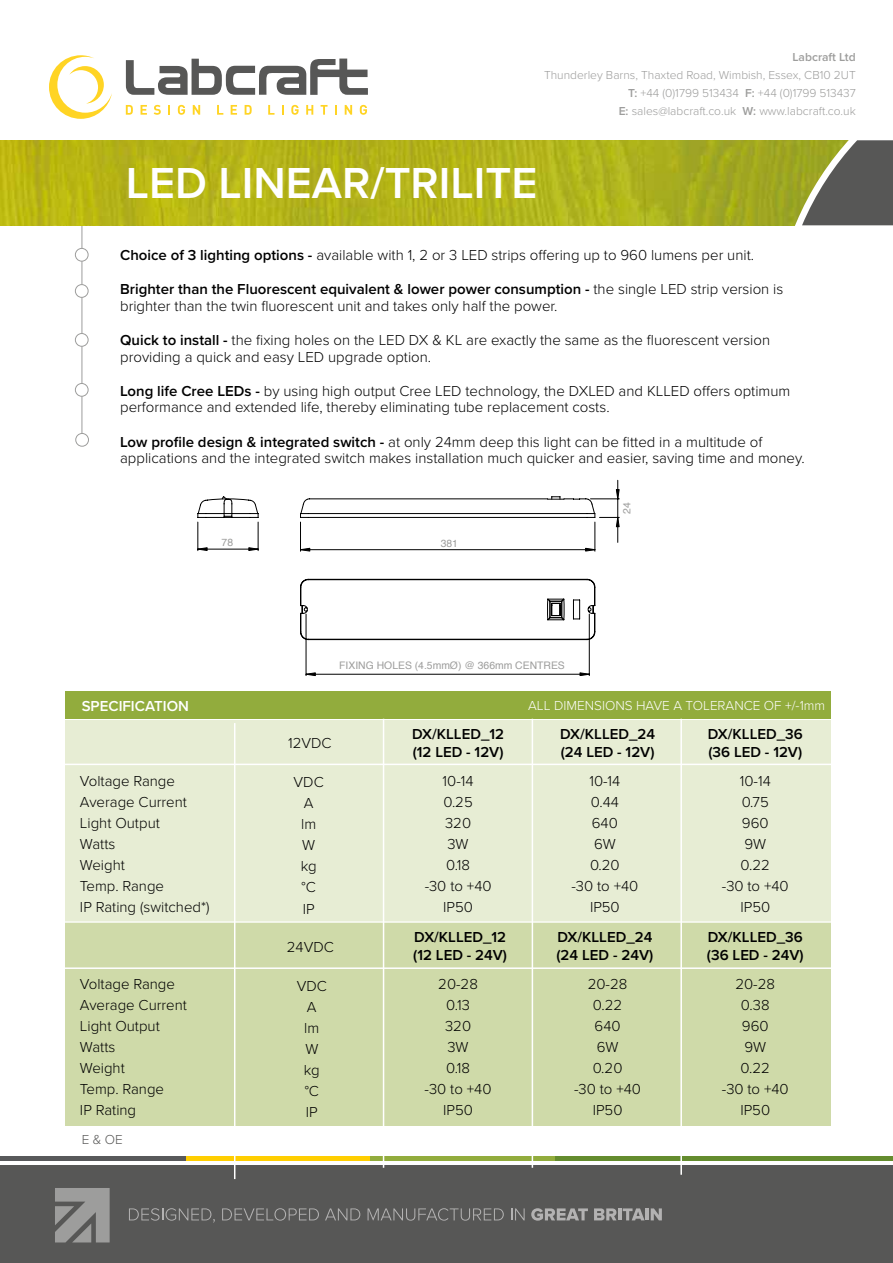
<style>
.page{position:relative;width:893px;height:1263px;background:#fff}
.page>*{position:absolute;margin:0;border:0;box-sizing:border-box;transform-origin:0 0}
.t1{font:600 45px "Proxima Nova";color:#fff}
.t2{font:300 15px/21px "Proxima Nova";color:#000;text-align:center}
.t3{font:600 15px/18px "Proxima Nova";color:#000}
.t4{font:600 15px "Proxima Nova";color:#fff}
.t5{font:300 13.5px "Proxima Nova";color:#fff}
.t6{font:300 13.5px "Proxima Nova";color:#575756}
.t7{font:300 12px/18px "Proxima Nova";color:#9d9d9c;text-align:right}
.t8{font:600 12px "Proxima Nova";color:#9d9d9c}
.t9{font:10.35px "Helvetica";color:#9d9d9c}
.s1{font-weight:600}
</style>
<div class="page">
<div style="left:65px;top:720px;width:765px;height:223px;background:#e7edd4"></div>
<hr style="left:52px;top:764px;width:786px;height:1px;background:#fff">
<div style="left:65px;top:692px;width:765px;height:27px;background:#92ac3d"></div>
<hr style="left:82px;top:167px;width:1px;height:273px;background:#9d9d9c">
<div style="left:75px;top:248px;width:13px;height:13px;background:#fff;border-radius:50%"></div>
<div style="left:75px;top:248px;width:13px;height:14px;border:1px solid #9d9d9c;border-radius:50%"></div>
<div style="left:75px;top:285px;width:13px;height:12px;background:#fff;border-radius:50%"></div>
<div style="left:75px;top:284px;width:13px;height:14px;border:1px solid #9d9d9c;border-radius:50%"></div>
<div style="left:75px;top:333px;width:13px;height:13px;background:#fff;border-radius:50%"></div>
<div style="left:75px;top:333px;width:13px;height:14px;border:1px solid #9d9d9c;border-radius:50%"></div>
<div style="left:75px;top:383px;width:13px;height:13px;background:#fff;border-radius:50%"></div>
<div style="left:75px;top:383px;width:13px;height:14px;border:1px solid #9d9d9c;border-radius:50%"></div>
<div style="left:76px;top:433px;width:12px;height:13px;background:#fff;border-radius:50%"></div>
<div style="left:75px;top:433px;width:14px;height:14px;border:1px solid #9d9d9c;border-radius:50%"></div>
<hr style="left:555px;top:1157px;width:338px;height:4px;background:#648c2e">
<hr style="left:0;top:1157px;width:186px;height:4px;background:#58595b">
<hr style="left:186px;top:1157px;width:184px;height:4px;background:#ffce00">
<hr style="left:370px;top:1157px;width:185px;height:4px;background:#92ac3d">
<div style="left:0;top:1165px;width:893px;height:98px;background:#575756"></div>
<svg style="left:129px;top:1208px;width:86px;height:14px"></svg>
<svg style="left:222px;top:1208px;width:97px;height:13px"></svg>
<svg style="left:325px;top:1208px;width:35px;height:12px"></svg>
<svg style="left:368px;top:1208px;width:136px;height:13px"></svg>
<svg style="left:511px;top:1208px;width:14px;height:12px"></svg>
<svg style="left:531px;top:1208px;width:57px;height:13px"></svg>
<svg style="left:594px;top:1208px;width:51px;height:12px"></svg>
<hr style="left:645px;top:1208px;width:4px;height:12px;background:#b3b2b2">
<svg style="left:651px;top:1208px;width:11px;height:12px"></svg>
<svg style="left:55px;top:1188px;width:55px;height:54px"></svg>
<img style="left:0;top:140px;width:792px;height:85px">
<svg style="left:49px;top:55px;width:63px;height:64px"></svg>
<svg style="left:126px;top:105px;width:7px;height:10px"></svg>
<svg style="left:141px;top:105px;width:6px;height:10px"></svg>
<svg style="left:154px;top:105px;width:7px;height:10px"></svg>
<svg style="left:168px;top:105px;width:2px;height:10px"></svg>
<svg style="left:178px;top:105px;width:7px;height:10px"></svg>
<svg style="left:193px;top:105px;width:7px;height:10px"></svg>
<svg style="left:217px;top:105px;width:6px;height:10px"></svg>
<svg style="left:231px;top:105px;width:6px;height:10px"></svg>
<svg style="left:245px;top:105px;width:7px;height:10px"></svg>
<svg style="left:268px;top:105px;width:6px;height:10px"></svg>
<svg style="left:282px;top:105px;width:2px;height:10px"></svg>
<svg style="left:291px;top:105px;width:8px;height:10px"></svg>
<svg style="left:306px;top:105px;width:7px;height:10px"></svg>
<svg style="left:321px;top:105px;width:7px;height:10px"></svg>
<svg style="left:335px;top:105px;width:2px;height:10px"></svg>
<svg style="left:345px;top:105px;width:7px;height:10px"></svg>
<svg style="left:360px;top:105px;width:7px;height:10px"></svg>
<svg style="left:126px;top:59px;width:242px;height:36px"></svg>
<svg style="left:792px;top:140px;width:101px;height:86px;background:#767956"></svg>
<div style="left:65px;top:921px;width:765px;height:205px;background:#cfdaa9"></div>
<hr style="left:52px;top:967px;width:786px;height:2px;background:#fff">
<hr style="left:52px;top:921px;width:786px;height:2px;background:#fff">
<svg style="left:197px;top:480px;width:423px;height:72px"></svg>
<hr style="left:234px;top:723px;width:1px;height:456px;background:#fff">
<hr style="left:383px;top:719px;width:1px;height:449px;background:#fff">
<hr style="left:532px;top:719px;width:1px;height:449px;background:#fff">
<hr style="left:680px;top:719px;width:2px;height:456px;background:#fff">
<svg style="left:300px;top:578px;width:296px;height:98px"></svg>
<p class="t8" style="left:792px;top:50px;width:65px">Labcraft Ltd</p>
<p class="t7" style="left:544px;top:66px;width:313px">Thunderley Barns, Thaxted Road, Wimbish, Essex, CB10 2UT<br><span class="s1">T:</span> +44 (0)1799 513434 <span class="s1">F:</span> +44 (0)1799 513437<br><span class="s1">E:</span> sales@labcraft.co.uk <span class="s1">W:</span> www.labcraft.co.uk</p>
<h1 class="t1" style="left:126px;top:156px;width:413px">LED LINEAR/TRILITE</h1>
<p class="t2" style="left:120px;top:245px;width:635px"><span class="s1">Choice of 3 lighting options -</span> available with 1, 2 or 3 LED strips offering up to 960 lumens per unit.</p>
<p class="t2" style="left:120px;top:281px;width:665px;line-height:16.5px;text-align:left"><span class="s1">Brighter than the Fluorescent equivalent &amp; lower power consumption -</span> the single LED strip version is brighter than the twin fluorescent unit and takes only half the power.</p>
<p class="t2" style="left:120px;top:332px;width:651px;line-height:16.5px;text-align:left"><span class="s1">Quick to install -</span> the fixing holes on the LED DX &amp; KL are exactly the same as the fluorescent version providing a quick and easy LED upgrade option.</p>
<p class="t2" style="left:120px;top:383px;width:672px;line-height:16.5px;text-align:left"><span class="s1">Long life Cree LEDs -</span> by using high output Cree LED technology, the DXLED and KLLED offers optimum performance and extended life, thereby eliminating tube replacement costs.</p>
<p class="t2" style="left:120px;top:434px;width:686px;line-height:16.5px;text-align:left"><span class="s1">Low profile design &amp; integrated switch -</span> at only 24mm deep this light can be fitted in a multitude of applications and the integrated switch makes installation much quicker and easier, saving time and money.</p>
<p class="t9" style="left:222px;top:534px;width:13px">78</p>
<p class="t9" style="left:441px;top:535px;width:19px">381</p>
<p class="t9" style="left:339px;top:657px;width:227px">FIXING HOLES (4.5mmØ) @ 366mm CENTRES</p>
<p class="t9" style="left:619px;top:514px;width:25px;rotate:-90deg">2424</p>
<p class="t4" style="left:82px;top:697px;width:109px">SPECIFICATION</p>
<p class="t5" style="left:528px;top:697px;width:298px">ALL DIMENSIONS HAVE A TOLERANCE OF +/-1mm</p>
<p class="t2" style="left:288px;top:732px;width:45px">12VDC</p>
<p class="t3" style="left:560px;top:725px;width:97px">DX/KLLED_24 (24 LED - 12V)</p>
<p class="t3" style="left:708px;top:725px;width:97px">DX/KLLED_36 (36 LED - 12V)</p>
<p class="t3" style="left:412px;top:725px;width:94px">DX/KLLED_12 (12 LED - 12V)</p>
<p class="t2" style="left:80px;top:771px;width:131px;text-align:left">Voltage Range<br>Average Current<br>Light Output<br>Watts<br>Weight<br>Temp. Range<br>IP Rating (switched*)</p>
<p class="t2" style="left:294px;top:772px;width:32px">VDC<br>A<br>lm<br>W kg °C<br>IP</p>
<p class="t2" style="left:425px;top:771px;width:68px">10-14<br>0.25<br>320<br>3W<br>0.18<br>-30 to +40<br>IP50</p>
<p class="t2" style="left:571px;top:771px;width:68px">10-14<br>0.44<br>640<br>6W<br>0.20<br>-30 to +40<br>IP50</p>
<p class="t2" style="left:722px;top:771px;width:68px">10-14<br>0.75<br>960<br>9W<br>0.22<br>-30 to +40<br>IP50</p>
<p class="t2" style="left:287px;top:937px;width:49px">24VDC</p>
<p class="t3" style="left:556px;top:928px;width:98px">DX/KLLED_24 (24 LED - 24V)</p>
<p class="t3" style="left:707px;top:928px;width:98px">DX/KLLED_36 (36 LED - 24V)</p>
<p class="t3" style="left:413px;top:928px;width:95px">DX/KLLED_12 (12 LED - 24V)</p>
<p class="t2" style="left:80px;top:974px;width:109px;text-align:left">Voltage Range<br>Average Current<br>Light Output<br>Watts<br>Weight<br>Temp. Range<br>IP Rating</p>
<p class="t2" style="left:297px;top:975px;width:32px">VDC<br>A<br>lm<br>W kg °C<br>IP</p>
<p class="t2" style="left:425px;top:974px;width:68px">20-28<br>0.13<br>320<br>3W<br>0.18<br>-30 to +40<br>IP50</p>
<p class="t2" style="left:574px;top:974px;width:68px">20-28<br>0.22<br>640<br>6W<br>0.20<br>-30 to +40<br>IP50</p>
<p class="t2" style="left:722px;top:974px;width:68px">20-28<br>0.38<br>960<br>9W<br>0.22<br>-30 to +40<br>IP50</p>
<p class="t6" style="left:82px;top:1131px;width:43px">E &amp; OE</p>
</div>
